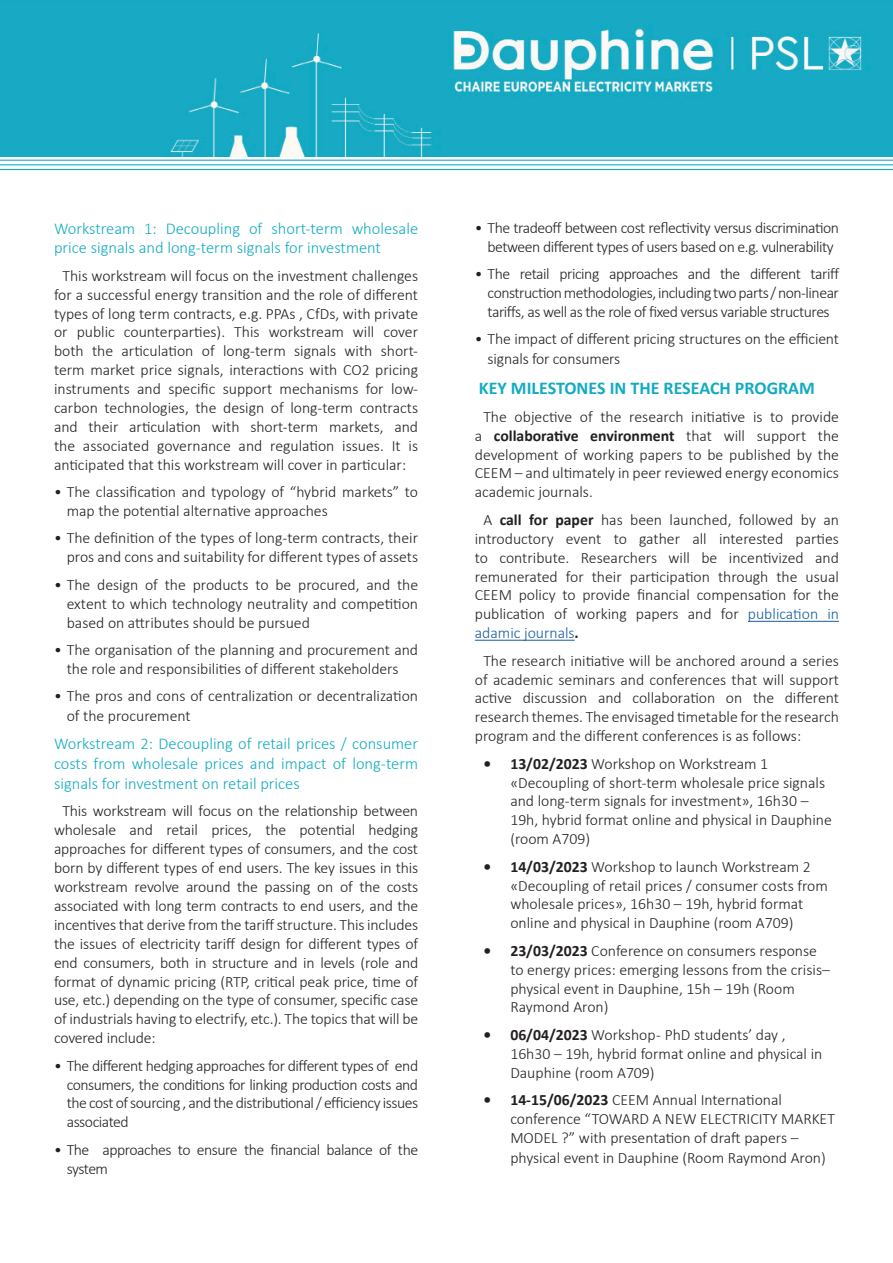
<style>
.page{position:relative;width:893px;height:1263px;background:#fff}
.page>*{position:absolute;margin:0;border:0;box-sizing:border-box;transform-origin:0 0}
.t1{font:700 18px "Calibri";color:#12abc2}
.t2{font:300 16.5px/19.8px "Calibri";color:#12abc2}
.t3{font:300 15.75px/18.9px "Calibri";color:#231f20;text-align:justify}
.t4{font:300 15.75px/18.9px "Calibri";letter-spacing:-.03em;color:#231f20}
.s1{font-weight:700}
.s2{color:#175d9e}
</style>
<div class="page">
<img style="left:0;top:0;width:893px;height:156px">
<hr style="left:0;top:160px;width:893px;height:1px;background:#12abc2">
<hr style="left:0;top:164px;width:893px;height:1px;background:#12abc2">
<hr style="left:0;top:169px;width:893px;height:1px;background:#12abc2">
<hr style="left:748px;top:621px;width:91px;height:1px;background:#175d9e">
<hr style="left:475px;top:640px;width:100px;height:1px;background:#175d9e">
<p class="t2" style="left:54px;top:218px;width:366px">Workstream 1: Decoupling of short-term wholesale price signals and long-term signals for investment</p>
<p class="t3" style="left:54px;top:266px;width:366px;text-indent:9px">This workstream will focus on the investment challenges for a successful energy transition and the role of different types of long term contracts, e.g. PPAs , CfDs, with private or public counterparties). This workstream will cover both the articulation of long-term signals with short&shy;term market price signals, interactions with CO2 pricing instruments and specific support mechanisms for low&shy;carbon technologies, the design of long-term contracts and their articulation with short-term markets, and the associated governance and regulation issues. It is anticipated that this workstream will cover in particular:</p>
<p class="t3" style="left:67px;top:482px;width:353px;text-indent:-13px">• The classification and typology of “hybrid markets” to map the potential alternative approaches</p>
<p class="t3" style="left:54px;top:529px;width:366px;text-align:right">• The definition of the types of long-term contracts, their pros and cons and suitability for different types of assets</p>
<p class="t3" style="left:67px;top:575px;width:353px;text-indent:-13px">• The design of the products to be procured, and the extent to which technology neutrality and competition based on attributes should be pursued</p>
<p class="t3" style="left:54px;top:640px;width:366px;text-align:center">• The organisation of the planning and procurement and the role and responsibilities of different stakeholders</p>
<p class="t3" style="left:67px;top:686px;width:353px;line-height:19.8px;text-indent:-13px">• The pros and cons of centralization or decentralization of the procurement</p>
<p class="t2" style="left:54px;top:734px;width:366px;text-align:justify">Workstream 2: Decoupling of retail prices / consumer costs from wholesale prices and impact of long-term signals for investment on retail prices</p>
<p class="t3" style="left:54px;top:801px;width:366px;text-indent:9px">This workstream will focus on the relationship between wholesale and retail prices, the potential hedging approaches for different types of consumers, and the cost born by different types of end users. The key issues in this workstream revolve around the passing on of the costs associated with long term contracts to end users, and the incentives that derive from the tariff structure. This includes the issues of electricity tariff design for different types of end consumers, both in structure and in levels (role and format of dynamic pricing (RTP, critical peak price, time of use, etc.) depending on the type of consumer, specific case of industrials having to electrify, etc.). The topics that will be covered include:</p>
<p class="t3" style="left:67px;top:1056px;width:353px;text-indent:-13px">• The different hedging approaches for different types of end consumers, the conditions for linking production costs and the cost of sourcing , and the distributional / efficiency issues associated</p>
<p class="t4" style="left:67px;top:1140px;width:353px;text-indent:-13px">• The approaches to ensure the financial balance of the system</p>
<p class="t4" style="left:475px;top:218px;width:366px;text-align:center">• The tradeoff between cost reflectivity versus discrimination between different types of users based on e.g. vulnerability</p>
<p class="t3" style="left:488px;top:264px;width:353px;text-indent:-13px">• The retail pricing approaches and the different tariff construction methodologies, including two parts / non-linear tariffs, as well as the role of fixed versus variable structures</p>
<p class="t3" style="left:488px;top:329px;width:353px;line-height:19.8px;text-indent:-13px">• The impact of different pricing structures on the efficient signals for consumers</p>
<p class="t1" style="left:479px;top:376px;width:338px">KEY MILESTONES IN THE RESEACH PROGRAM</p>
<p class="t3" style="left:475px;top:407px;width:366px;text-indent:9px">The objective of the research initiative is to provide a <span class="s1">collaborative environment</span> that will support the development of working papers to be published by the CEEM – and ultimately in peer reviewed energy economics academic journals.</p>
<p class="t3" style="left:475px;top:510px;width:366px;text-indent:9px">A <span class="s1">call for paper</span> has been launched, followed by an introductory event to gather all interested parties to contribute. Researchers will be incentivized and remunerated for their participation through the usual CEEM policy to provide financial compensation for the publication of working papers and for <span class="s2">publication in adamic journals</span><span class="s1">.</span></p>
<p class="t3" style="left:475px;top:651px;width:366px;text-indent:9px">The research initiative will be anchored around a series of academic seminars and conferences that will support active discussion and collaboration on the different research themes. The envisaged timetable for the research program and the different conferences is as follows:</p>
<p class="t3" style="left:510px;top:754px;width:323px;text-align:left;text-indent:-27px"><span class="s1">• 13/02/2023</span> Workshop on Workstream 1 «Decoupling of short-term wholesale price signals and long-term signals for investment», 16h30 – 19h, hybrid format online and physical in Dauphine (room A709)</p>
<p class="t3" style="left:510px;top:857px;width:319px;text-align:left;text-indent:-27px"><span class="s1">• 14/03/2023</span> Workshop to launch Workstream 2 «Decoupling of retail prices / consumer costs from wholesale prices», 16h30 – 19h, hybrid format online and physical in Dauphine (room A709)</p>
<p class="t3" style="left:510px;top:941px;width:321px;text-align:left;text-indent:-27px"><span class="s1">• 23/03/2023</span> Conference on consumers response to energy prices: emerging lessons from the crisis– physical event in Dauphine, 15h – 19h (Room Raymond Aron)</p>
<p class="t3" style="left:510px;top:1025px;width:313px;text-align:left;text-indent:-27px"><span class="s1">• 06/04/2023</span> Workshop - PhD students’ day ,<br>16h30 – 19h, hybrid format online and physical in<br>Dauphine (room A709)</p>
<p class="t3" style="left:510px;top:1090px;width:326px;text-align:left;text-indent:-27px"><span class="s1">• 14-15/06/2023</span> CEEM Annual International conference “TOWARD A NEW ELECTRICITY MARKET MODEL ?” with presentation of draft papers – physical event in Dauphine (Room Raymond Aron)</p>
</div>
